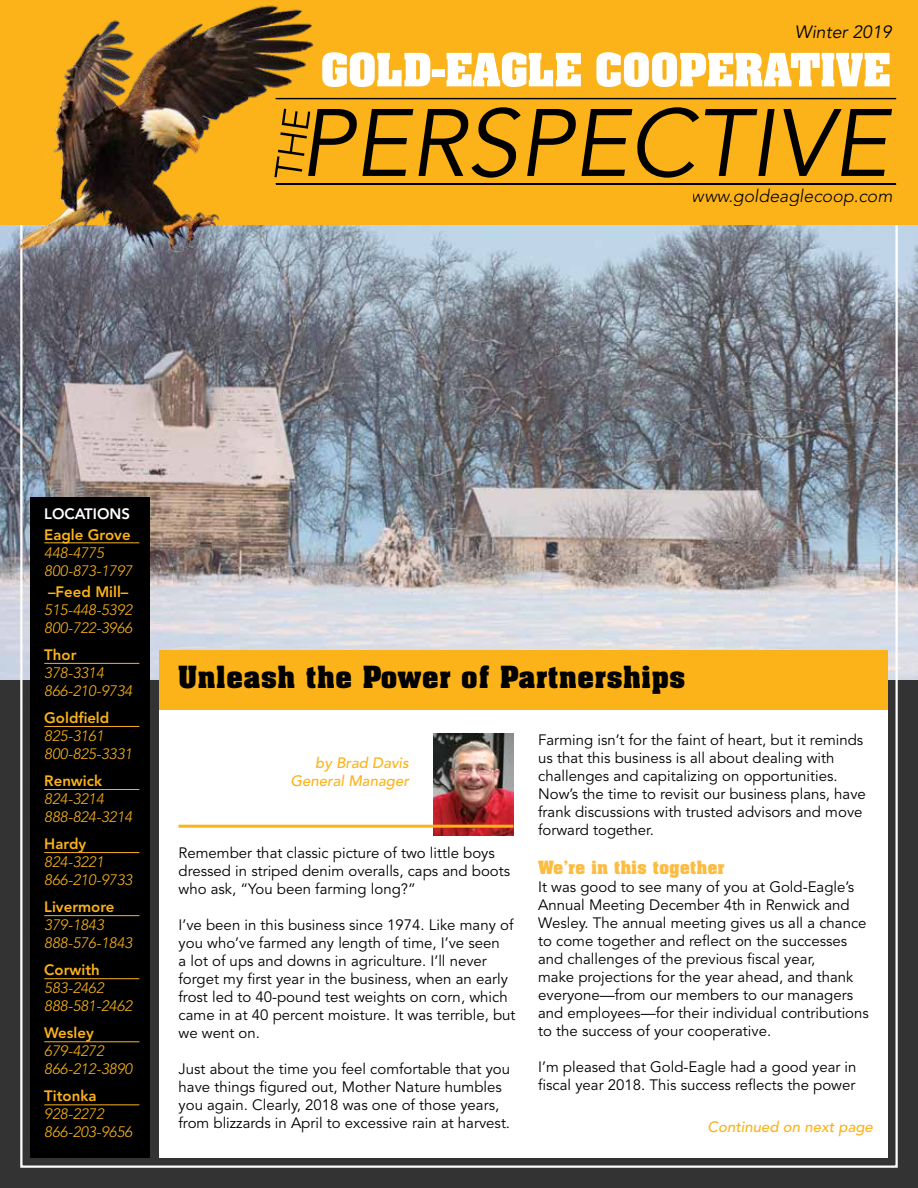
<style>
.page{position:relative;width:918px;height:1188px;background:#fff}
.page>*{position:absolute;margin:0;border:0;box-sizing:border-box;transform-origin:0 0}
.t1{font:700 30px "Aachen BT";color:#000}
.t2{font:700 18px "Aachen BT";letter-spacing:-.01em;color:#fdbc40}
.t3{font:italic 300 17.7px "Avenir";color:#000}
.t4{font:italic 17.7px "Avenir";color:#000}
.t5{font:15px/18px "Avenir";color:#000}
.t6{font:italic 300 15px/18px "Avenir";color:#fcb319}
.t7{font:800 15px "Avenir";color:#fcb319}
.t8{font:italic 500 15px/18px "Avenir";color:#fcb319;text-align:right}
.t9{font:800 15px "Avenir";color:#fff}
</style>
<div class="page">
<img style="left:0;top:225px;width:918px;height:455px">
<div style="left:0;top:680px;width:918px;height:508px;background:#333334"></div>
<div style="left:160px;top:679px;width:728px;height:479px;background:#fff"></div>
<div style="left:160px;top:650px;width:728px;height:60px;background:#fcb319"></div>
<div style="left:30px;top:498px;width:120px;height:660px;background:#000"></div>
<hr style="left:44px;top:1104px;width:95px;height:1px;background:#fcb319">
<hr style="left:44px;top:1041px;width:95px;height:1px;background:#fcb319">
<hr style="left:44px;top:978px;width:95px;height:1px;background:#fcb319">
<hr style="left:44px;top:915px;width:95px;height:1px;background:#fcb319">
<hr style="left:44px;top:852px;width:95px;height:1px;background:#fcb319">
<hr style="left:44px;top:789px;width:95px;height:1px;background:#fcb319">
<hr style="left:44px;top:726px;width:95px;height:1px;background:#fcb319">
<hr style="left:44px;top:663px;width:95px;height:1px;background:#fcb319">
<hr style="left:44px;top:542px;width:95px;height:1px;background:#fcb319">
<img style="left:433px;top:734px;width:81px;height:101px">
<hr style="left:179px;top:825px;width:335px;height:3px;background:#fcb319">
<div style="left:0;top:0;width:918px;height:225px;background:#fcb319"></div>
<svg style="left:324px;top:98px;width:572px;height:1px"></svg>
<svg style="left:324px;top:107px;width:572px;height:78px"></svg>
<svg style="left:324px;top:52px;width:566px;height:35px"></svg>
<img style="left:10px;top:5px;width:314px;height:259px">
<p class="t4" style="left:795px;top:22px;width:99px">Winter 2019</p>
<p class="t3" style="left:692px;top:185px;width:202px">www.goldeaglecoop.com</p>
<p class="t9" style="left:44px;top:505px;width:87px">LOCATIONS</p>
<p class="t7" style="left:44px;top:526px;width:88px">Eagle Grove</p>
<p class="t6" style="left:44px;top:544px;width:89px">448-4775<br>800-873-1797</p>
<p class="t7" style="left:48px;top:583px;width:82px">–Feed Mill–</p>
<p class="t6" style="left:44px;top:601px;width:89px">515-448-5392<br>800-722-3966</p>
<p class="t7" style="left:44px;top:646px;width:34px">Thor</p>
<p class="t6" style="left:44px;top:664px;width:89px">378-3314<br>866-210-9734</p>
<p class="t7" style="left:44px;top:709px;width:67px">Goldfield</p>
<p class="t6" style="left:44px;top:727px;width:89px">825-3161<br>800-825-3331</p>
<p class="t7" style="left:44px;top:772px;width:59px">Renwick</p>
<p class="t6" style="left:44px;top:790px;width:89px">824-3214<br>888-824-3214</p>
<p class="t7" style="left:44px;top:835px;width:43px">Hardy</p>
<p class="t6" style="left:44px;top:853px;width:89px">824-3221<br>866-210-9733</p>
<p class="t7" style="left:44px;top:898px;width:72px">Livermore</p>
<p class="t6" style="left:44px;top:916px;width:89px">379-1843<br>888-576-1843</p>
<p class="t7" style="left:44px;top:961px;width:57px">Corwith</p>
<p class="t6" style="left:44px;top:979px;width:89px">583-2462<br>888-581-2462</p>
<p class="t7" style="left:44px;top:1024px;width:51px">Wesley</p>
<p class="t6" style="left:44px;top:1042px;width:89px">679-4272<br>866-212-3890</p>
<p class="t7" style="left:44px;top:1087px;width:54px">Titonka</p>
<p class="t6" style="left:44px;top:1105px;width:89px">928-2272<br>866-203-9656</p>
<h1 class="t1" style="left:178px;top:658px;width:509px">Unleash the Power of Partnerships</h1>
<p class="t8" style="left:291px;top:754px;width:120px">by Brad Davis<br>General Manager</p>
<p class="t5" style="left:179px;top:844px;width:333px">Remember that classic picture of two little boys dressed in striped denim overalls, caps and boots who ask, “You been farming long?”</p>
<p class="t5" style="left:179px;top:916px;width:338px">I’ve been in this business since 1974. Like many of you who’ve farmed any length of time, I’ve seen<br>a lot of ups and downs in agriculture. I’ll never forget my first year in the business, when an early frost led to 40-pound test weights on corn, which came in at 40 percent moisture. It was terrible, but we went on.</p>
<p class="t5" style="left:179px;top:1060px;width:333px">Just about the time you feel comfortable that you have things figured out, Mother Nature humbles you again. Clearly, 2018 was one of those years, from blizzards in April to excessive rain at harvest.</p>
<p class="t5" style="left:538px;top:731px;width:329px">Farming isn’t for the faint of heart, but it reminds us that this business is all about dealing with challenges and capitalizing on opportunities.<br>Now’s the time to revisit our business plans, have frank discussions with trusted advisors and move forward together.</p>
<p class="t2" style="left:538px;top:857px;width:188px">We’re in this together</p>
<p class="t5" style="left:538px;top:879px;width:332px">It was good to see many of you at Gold-Eagle’s Annual Meeting December 4th in Renwick and Wesley. The annual meeting gives us all a chance to come together and reflect on the successes and challenges of the previous fiscal year,<br>make projections for the year ahead, and thank everyone—from our members to our managers and employees—for their individual contributions to the success of your cooperative.</p>
<p class="t5" style="left:538px;top:1059px;width:320px">I’m pleased that Gold-Eagle had a good year in fiscal year 2018. This success reflects the power</p>
<p class="t8" style="left:708px;top:1119px;width:167px">Continued on next page</p>
</div>
